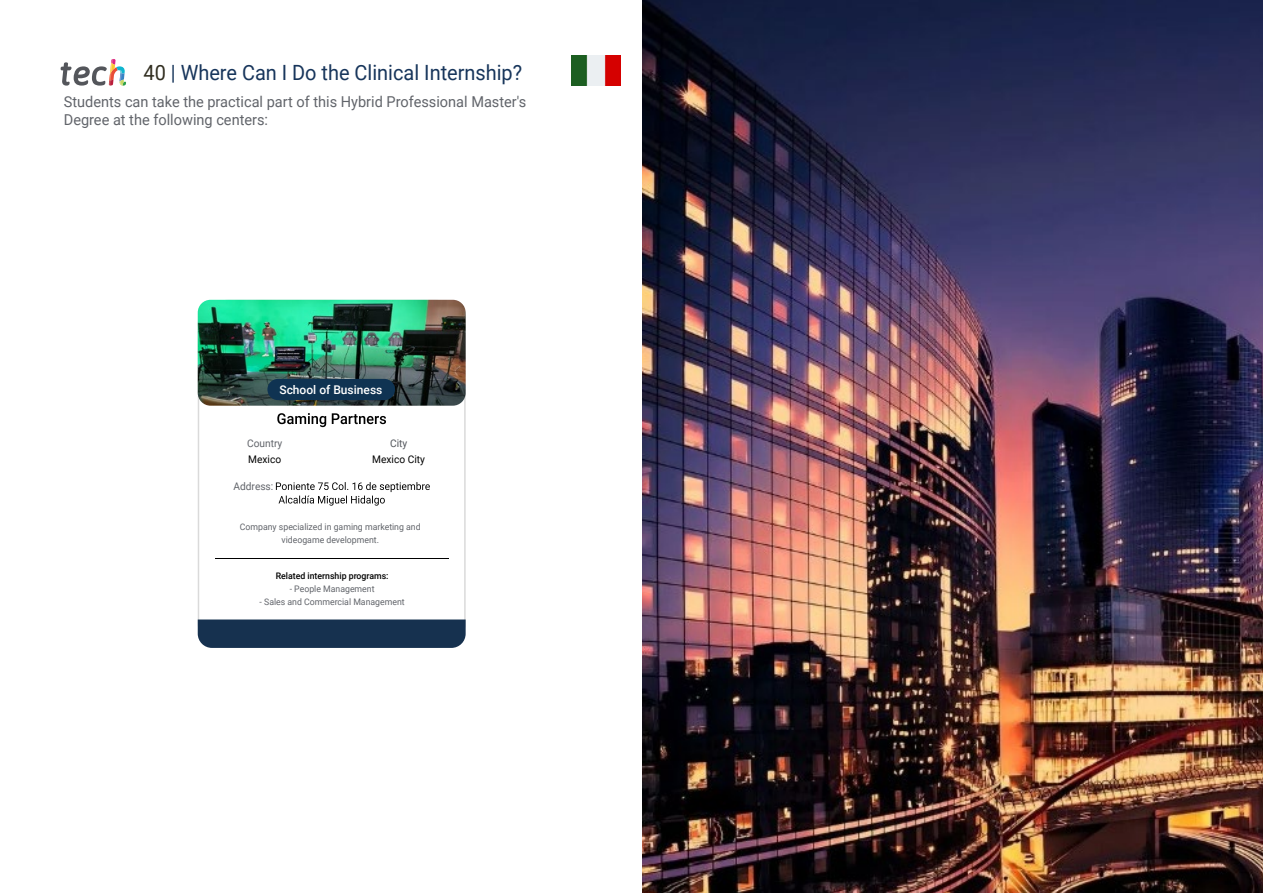
<style>
.page{position:relative;width:1263px;height:893px;background:#fff}
.page>*{position:absolute;margin:0;border:0;box-sizing:border-box;transform-origin:0 0}
.t1{font:21px "Roboto";color:#17355b;scale:.95 1}
.t2{font:15px/18px "Roboto";color:#61646a}
.t3{font:500 12px "Roboto";color:#fff}
.t4{font:10.5px "Roboto";color:#000}
.t5{font:10.5px "Roboto";color:#61646a}
.t6{font:10.5px "Roboto";color:#52555b}
.t7{font:9px/13.5px "Roboto";color:#61646a;text-align:center}
.t8{font:500 9px "Roboto";color:#000}
.s1{color:#312e20}
</style>
<div class="page">
<img style="left:642px;top:0;width:621px;height:893px">
<svg style="left:61px;top:59px;width:65px;height:27px"></svg>
<img style="left:571px;top:56px;width:50px;height:29px">
<svg style="left:197px;top:299px;width:269px;height:337px"></svg>
<img style="left:198px;top:300px;width:268px;height:106px">
<div style="left:267px;top:379px;width:128px;height:21px;background:#0f3352;border-radius:11px"></div>
<hr style="left:215px;top:558px;width:234px;height:1px;background:#000">
<svg style="left:277px;top:413px;width:109px;height:14px"></svg>
<svg style="left:276px;top:482px;width:154px;height:24px"></svg>
<svg style="left:198px;top:619px;width:268px;height:29px;background:#1d3754"></svg>
<h1 class="t1" style="left:144px;top:57px;width:400px"><span class="s1">40</span> | Where Can I Do the Clinical Internship?</h1>
<h2 class="t2" style="left:64px;top:93px;width:464px">Students can take the practical part of this Hybrid Professional Master's<br>Degree at the following centers:</h2>
<h3 class="t3" style="left:279px;top:381px;width:104px">School of Business</h3>
<p class="t5" style="left:247px;top:436px;width:37px">Country</p>
<p class="t4" style="left:248px;top:452px;width:34px">Mexico</p>
<p class="t6" style="left:390px;top:436px;width:19px">City</p>
<p class="t4" style="left:372px;top:452px;width:54px">Mexico City</p>
<p class="t5" style="left:233px;top:479px;width:41px">Address:</p>
<p class="t7" style="left:240px;top:519px;width:182px">Company specialized in gaming marketing and videogame development.</p>
<p class="t8" style="left:276px;top:569px;width:114px">Related internship programs:</p>
<p class="t7" style="left:290px;top:582px;width:86px">- People Management</p>
<p class="t7" style="left:260px;top:595px;width:147px">- Sales and Commercial Management</p>
</div>
